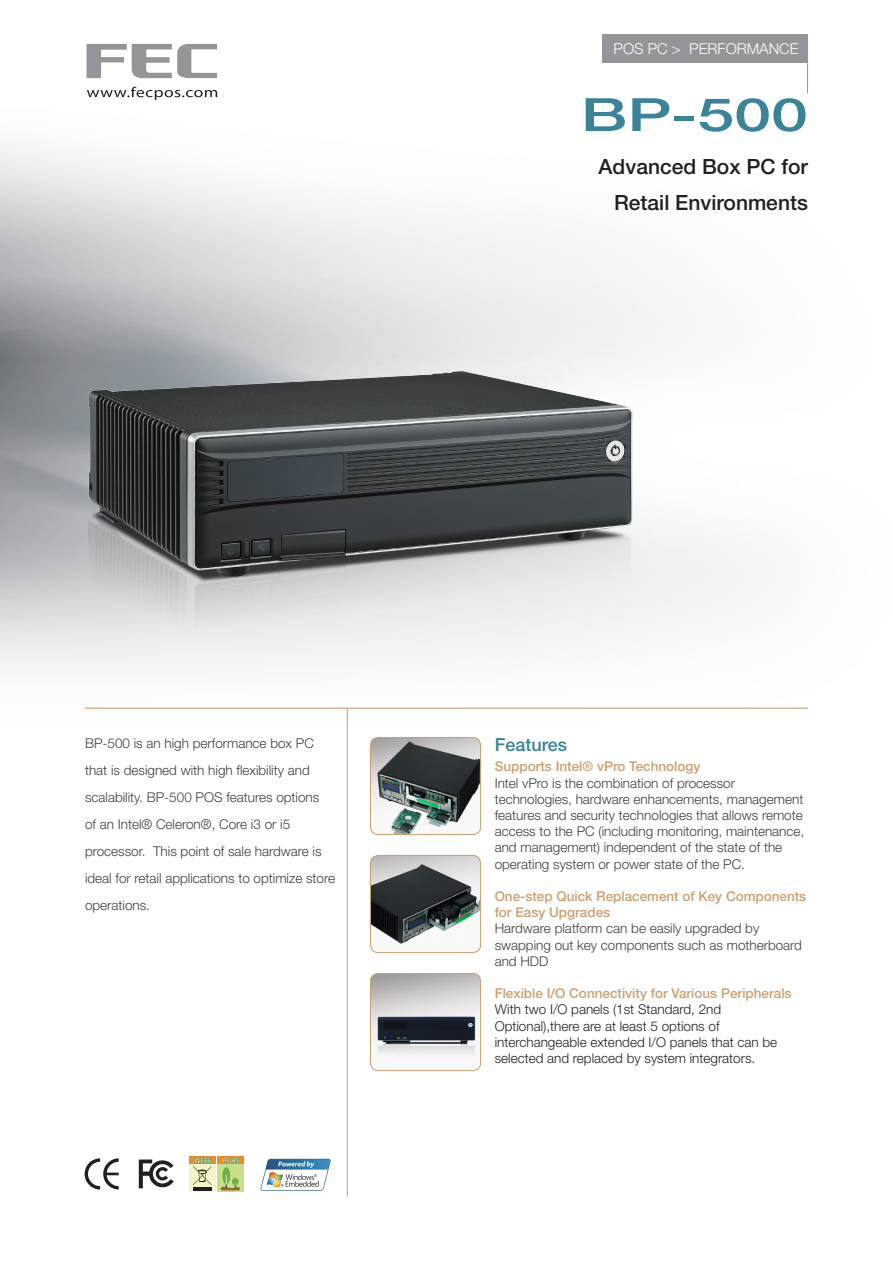
<style>
.page{position:relative;width:893px;height:1263px;background:#fff}
.page>*{position:absolute;margin:0;border:0;box-sizing:border-box;transform-origin:0 0}
.TOP_NO_Style_1{font:500 45.9px "Helvetica Neue";color:#3b8397;scale:1.44 1}
.TOP_Style_2{font:500 21px "Helvetica Neue";color:#231f20}
.TXTBIG_Style_1{font:500 18px "Helvetica Neue";color:#3b8397}
.TOP_Style_1{font:300 15px "Helvetica Neue";color:#fff}
.TXT_Style_1{font:300 13.5px/16.2px "Helvetica Neue";color:#3e3e3f}
.TXT_Style_a1{font:300 13.5px/27px "Helvetica Neue";color:#3e3e3f}
.og_Style_1{font:300 13.5px/16.2px "Helvetica Neue";color:#231f20}
.og_Style_1-2{font:500 13.5px/16.2px "Helvetica Neue";color:#ca9f71}
</style>
<div class="page">
<svg style="left:87px;top:44px;width:130px;height:34px"></svg>
<svg style="left:87px;top:87px;width:130px;height:13px"></svg>
<hr style="left:347px;top:708px;width:1px;height:488px;background:#ca9f71">
<hr style="left:85px;top:708px;width:723px;height:1px;background:#ca9f71">
<img style="left:370px;top:737px;width:111px;height:97px">
<div style="left:370px;top:737px;width:111px;height:98px;border:1px solid #ca9f71;border-radius:8px"></div>
<img style="left:370px;top:855px;width:111px;height:97px">
<div style="left:370px;top:855px;width:111px;height:98px;border:1px solid #ca9f71;border-radius:8px"></div>
<img style="left:370px;top:973px;width:111px;height:97px">
<div style="left:370px;top:973px;width:111px;height:98px;border:1px solid #ca9f71;border-radius:8px"></div>
<img style="left:35px;top:316px;width:653px;height:331px">
<hr style="left:807px;top:34px;width:1px;height:60px;background:#939598">
<div style="left:602px;top:34px;width:206px;height:28px;background:#939598"></div>
<svg style="left:85px;top:1158px;width:34px;height:31px"></svg>
<svg style="left:139px;top:1159px;width:35px;height:29px"></svg>
<div style="left:217px;top:1156px;width:26px;height:8px;background:#ea8d2f"></div>
<div style="left:217px;top:1165px;width:26px;height:27px;background:#c9de88"></div>
<svg style="left:221px;top:1158px;width:19px;height:32px"></svg>
<svg style="left:189px;top:1156px;width:26px;height:8px"></svg>
<div style="left:189px;top:1164px;width:26px;height:28px;background:#f5f6c7"></div>
<hr style="left:193px;top:1187px;width:18px;height:3px;background:#231f20">
<svg style="left:193px;top:1158px;width:19px;height:27px"></svg>
<svg style="left:261px;top:1159px;width:70px;height:32px"></svg>
<img style="left:266px;top:1172px;width:17px;height:15px">
<p class="TOP_Style_1" style="left:614px;top:39px;width:187px">POS PC &gt; PERFORMANCE</p>
<p class="TOP_NO_Style_1" style="left:581px;top:87px;width:159px">BP-500</p>
<p class="TOP_Style_2" style="left:599px;top:154px;width:211px">Advanced Box PC for</p>
<p class="TOP_Style_2" style="left:614px;top:190px;width:195px">Retail Environments</p>
<p class="TXT_Style_a1" style="left:85px;top:729px;width:252px">BP-500 is an high performance box PC that is designed with high flexibility and scalability. BP-500 POS features options<br>of an Intel® Celeron®, Core i3 or i5 processor. This point of sale hardware is ideal for retail applications to optimize store operations.</p>
<p class="TXTBIG_Style_1" style="left:495px;top:734px;width:74px">Features</p>
<p class="og_Style_1-2" style="left:495px;top:758px;width:207px">Supports Intel® vPro Technology</p>
<p class="TXT_Style_1" style="left:495px;top:774px;width:311px">Intel vPro is the combination of processor technologies, hardware enhancements, management features and security technologies that allows remote access to the PC (including monitoring, maintenance, and management) independent of the state of the operating system or power state of the PC.</p>
<p class="og_Style_1-2" style="left:495px;top:888px;width:313px">One-step Quick Replacement of Key Components for Easy Upgrades</p>
<p class="TXT_Style_1" style="left:495px;top:920px;width:309px">Hardware platform can be easily upgraded by swapping out key components such as motherboard and HDD</p>
<p class="og_Style_1-2" style="left:495px;top:985px;width:298px">Flexible I/O Connectivity for Various Peripherals</p>
<p class="og_Style_1" style="left:495px;top:1001px;width:284px">With two I/O panels (1st Standard, 2nd Optional),there are at least 5 options of interchangeable extended I/O panels that can be selected and replaced by system integrators.</p>
</div>
